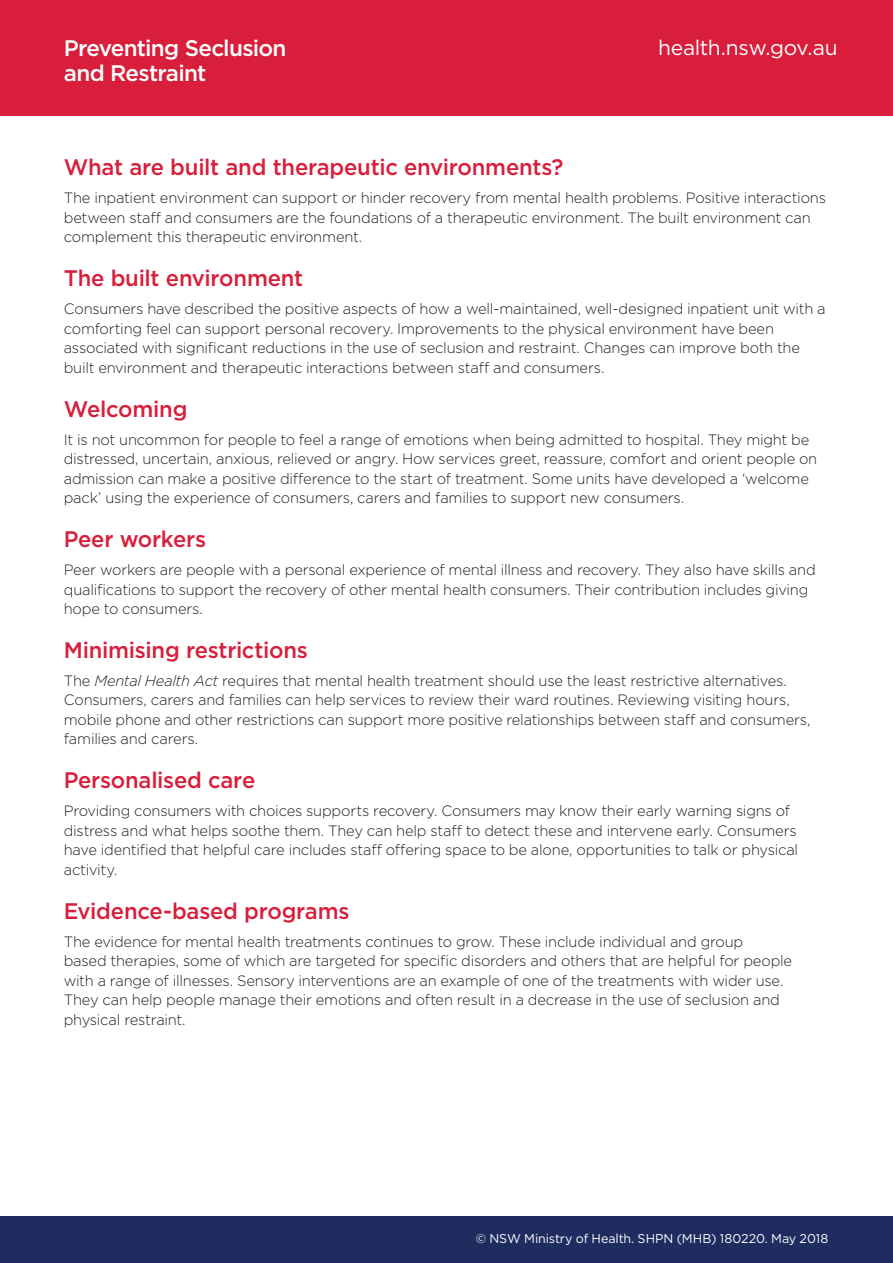
<style>
.page{position:relative;width:893px;height:1263px;background:#fff}
.page>*{position:absolute;margin:0;border:0;box-sizing:border-box;transform-origin:0 0}
.t1{font:500 22.5px "Gotham";letter-spacing:-.01em;color:#d81e3b}
.t2{font:500 22.5px/24.8px "Gotham";letter-spacing:-.035em;color:#fff}
.t3{font:21px "Gotham";letter-spacing:-.015em;color:#fff}
.t4{font:300 15px/19.5px "Gotham";letter-spacing:-.015em;color:#231f20}
.t5{font:12.75px "Gotham";letter-spacing:-.005em;color:#fff}
.s1{font-style:italic}
</style>
<div class="page">
<div style="left:0;top:0;width:893px;height:115px;background:#d81e3b"></div>
<div style="left:0;top:1216px;width:893px;height:47px;background:#1e2c60"></div>
<h1 class="t2" style="left:64px;top:36px;width:224px">Preventing Seclusion and Restraint</h1>
<h2 class="t3" style="left:658px;top:34px;width:181px">health.nsw.gov.au</h2>
<h1 class="t1" style="left:64px;top:153px;width:501px">What are built and therapeutic environments?</h1>
<p class="t4" style="left:64px;top:188px;width:764px">The inpatient environment can support or hinder recovery from mental health problems. Positive interactions between staff and consumers are the foundations of a therapeutic environment. The built environment can complement this therapeutic environment.</p>
<h1 class="t1" style="left:64px;top:264px;width:241px">The built environment</h1>
<p class="t4" style="left:64px;top:299px;width:763px">Consumers have described the positive aspects of how a well-maintained, well-designed inpatient unit with a comforting feel can support personal recovery. Improvements to the physical environment have been associated with significant reductions in the use of seclusion and restraint. Changes can improve both the built environment and therapeutic interactions between staff and consumers.</p>
<h1 class="t1" style="left:64px;top:394px;width:125px">Welcoming</h1>
<p class="t4" style="left:64px;top:429px;width:755px">It is not uncommon for people to feel a range of emotions when being admitted to hospital. They might be distressed, uncertain, anxious, relieved or angry. How services greet, reassure, comfort and orient people on admission can make a positive difference to the start of treatment. Some units have developed a ‘welcome pack’ using the experience of consumers, carers and families to support new consumers.</p>
<h1 class="t1" style="left:64px;top:524px;width:144px">Peer workers</h1>
<p class="t4" style="left:64px;top:560px;width:753px">Peer workers are people with a personal experience of mental illness and recovery. They also have skills and qualifications to support the recovery of other mental health consumers. Their contribution includes giving hope to consumers.</p>
<h1 class="t1" style="left:64px;top:635px;width:246px">Minimising restrictions</h1>
<p class="t4" style="left:64px;top:670px;width:748px">The <span class="s1">Mental Health Act</span> requires that mental health treatment should use the least restrictive alternatives.<br>Consumers, carers and families can help services to review their ward routines. Reviewing visiting hours, mobile phone and other restrictions can support more positive relationships between staff and consumers, families and carers.</p>
<h1 class="t1" style="left:64px;top:766px;width:193px">Personalised care</h1>
<p class="t4" style="left:64px;top:801px;width:736px">Providing consumers with choices supports recovery. Consumers may know their early warning signs of distress and what helps soothe them. They can help staff to detect these and intervene early. Consumers have identified that helpful care includes staff offering space to be alone, opportunities to talk or physical activity.</p>
<h1 class="t1" style="left:64px;top:896px;width:287px">Evidence-based programs</h1>
<p class="t4" style="left:64px;top:931px;width:730px">The evidence for mental health treatments continues to grow. These include individual and group<br>based therapies, some of which are targeted for specific disorders and others that are helpful for people with a range of illnesses. Sensory interventions are an example of one of the treatments with wider use.<br>They can help people manage their emotions and often result in a decrease in the use of seclusion and physical restraint.</p>
<p class="t5" style="left:476px;top:1230px;width:354px">© NSW Ministry of Health. SHPN (MHB) 180220. May 2018</p>
</div>
